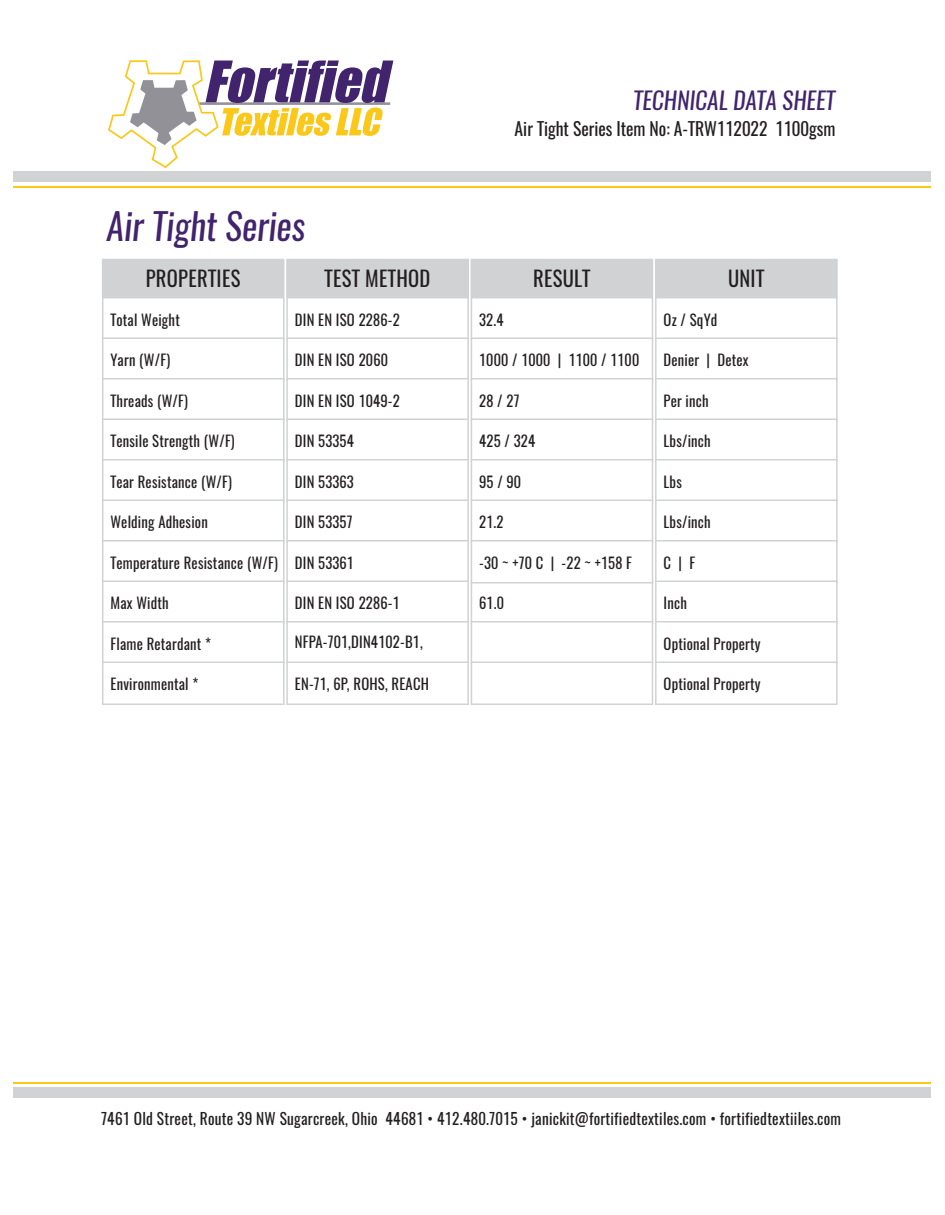
<style>
.page{position:relative;width:945px;height:1215px;background:#fff}
.page>*{position:absolute;margin:0;border:0;box-sizing:border-box;transform-origin:0 0}
.t1{font:italic 36.75px "Oswald";color:#41246d}
.t2{font:italic 24px "Oswald";color:#41246d}
.t3{font:21px "Oswald";letter-spacing:.015em;color:#231f20}
.t4{font:18px "Oswald";color:#231f20}
.t5{font:15.75px "Oswald";letter-spacing:.015em;color:#231f20}
.t6{font:15px "Oswald";letter-spacing:.015em;color:#231f20}
</style>
<div class="page">
<div style="left:14px;top:171px;width:918px;height:10px;background:#d1d2d4"></div>
<hr style="left:14px;top:186px;width:918px;height:1px;background:#fbc719">
<div style="left:14px;top:1088px;width:918px;height:10px;background:#d1d2d4"></div>
<hr style="left:14px;top:1082px;width:918px;height:1px;background:#fbc719">
<div style="left:100px;top:257px;width:186px;height:42px;background:#d1d2d4;border:2px solid #fff"></div>
<div style="left:285px;top:257px;width:186px;height:42px;background:#d1d2d4;border:2px solid #fff"></div>
<div style="left:469px;top:257px;width:186px;height:42px;background:#d1d2d4;border:2px solid #fff"></div>
<div style="left:653px;top:257px;width:186px;height:42px;background:#d1d2d4;border:2px solid #fff"></div>
<svg style="left:102px;top:297px;width:736px;height:408px"></svg>
<svg style="left:108px;top:60px;width:285px;height:108px"></svg>
<h1 class="t1" style="left:107px;top:201px;width:200px">Air Tight Series</h1>
<h2 class="t2" style="left:633px;top:83px;width:203px">TECHNICAL DATA SHEET</h2>
<p class="t4" style="left:515px;top:116px;width:322px">Air Tight Series Item No: A-TRW112022 1100gsm</p>
<h3 class="t3" style="left:146px;top:263px;width:96px">PROPERTIES</h3>
<h3 class="t3" style="left:325px;top:263px;width:107px">TEST METHOD</h3>
<h3 class="t3" style="left:533px;top:263px;width:59px">RESULT</h3>
<h3 class="t3" style="left:728px;top:263px;width:38px">UNIT</h3>
<p class="t6" style="left:111px;top:309px;width:71px">Total Weight</p>
<p class="t6" style="left:111px;top:349px;width:61px">Yarn (W/F)</p>
<p class="t6" style="left:111px;top:390px;width:79px">Threads (W/F)</p>
<p class="t6" style="left:111px;top:430px;width:126px">Tensile Strength (W/F)</p>
<p class="t6" style="left:111px;top:471px;width:123px">Tear Resistance (W/F)</p>
<p class="t6" style="left:111px;top:511px;width:99px">Welding Adhesion</p>
<p class="t6" style="left:111px;top:552px;width:169px">Temperature Resistance (W/F)</p>
<p class="t6" style="left:111px;top:592px;width:60px">Max Width</p>
<p class="t6" style="left:111px;top:633px;width:102px">Flame Retardant *</p>
<p class="t6" style="left:111px;top:673px;width:89px">Environmental *</p>
<p class="t6" style="left:664px;top:309px;width:55px">Oz / SqYd</p>
<p class="t6" style="left:664px;top:349px;width:87px">Denier | Detex</p>
<p class="t6" style="left:664px;top:390px;width:47px">Per inch</p>
<p class="t6" style="left:664px;top:430px;width:49px">Lbs/inch</p>
<p class="t6" style="left:664px;top:471px;width:20px">Lbs</p>
<p class="t6" style="left:664px;top:511px;width:49px">Lbs/inch</p>
<p class="t6" style="left:664px;top:552px;width:33px">C | F</p>
<p class="t6" style="left:664px;top:592px;width:25px">Inch</p>
<p class="t6" style="left:664px;top:633px;width:99px">Optional Property</p>
<p class="t6" style="left:664px;top:673px;width:99px">Optional Property</p>
<p class="t6" style="left:479px;top:309px;width:26px">32.4</p>
<p class="t6" style="left:479px;top:349px;width:162px">1000 / 1000 | 1100 / 1100</p>
<p class="t6" style="left:479px;top:390px;width:42px">28 / 27</p>
<p class="t6" style="left:479px;top:430px;width:58px">425 / 324</p>
<p class="t6" style="left:479px;top:471px;width:43px">95 / 90</p>
<p class="t6" style="left:479px;top:511px;width:26px">21.2</p>
<p class="t6" style="left:479px;top:552px;width:154px">-30 ~ +70 C | -22 ~ +158 F</p>
<p class="t6" style="left:295px;top:309px;width:106px">DIN EN ISO 2286-2</p>
<p class="t6" style="left:295px;top:349px;width:95px">DIN EN ISO 2060</p>
<p class="t6" style="left:295px;top:390px;width:107px">DIN EN ISO 1049-2</p>
<p class="t6" style="left:295px;top:430px;width:61px">DIN 53354</p>
<p class="t6" style="left:295px;top:471px;width:60px">DIN 53363</p>
<p class="t6" style="left:295px;top:511px;width:59px">DIN 53357</p>
<p class="t6" style="left:295px;top:552px;width:60px">DIN 53361</p>
<p class="t6" style="left:295px;top:592px;width:106px">DIN EN ISO 2286-1</p>
<p class="t6" style="left:479px;top:592px;width:26px">61.0</p>
<p class="t6" style="left:295px;top:631px;width:129px">NFPA-701,DIN4102-B1,</p>
<p class="t6" style="left:295px;top:673px;width:136px">EN-71, 6P, ROHS, REACH</p>
<p class="t5" style="left:101px;top:1108px;width:741px">7461 Old Street, Route 39 NW Sugarcreek, Ohio 44681 • 412.480.7015 • janickit@fortifiedtextiles.com • fortifiedtextiiles.com</p>
</div>
